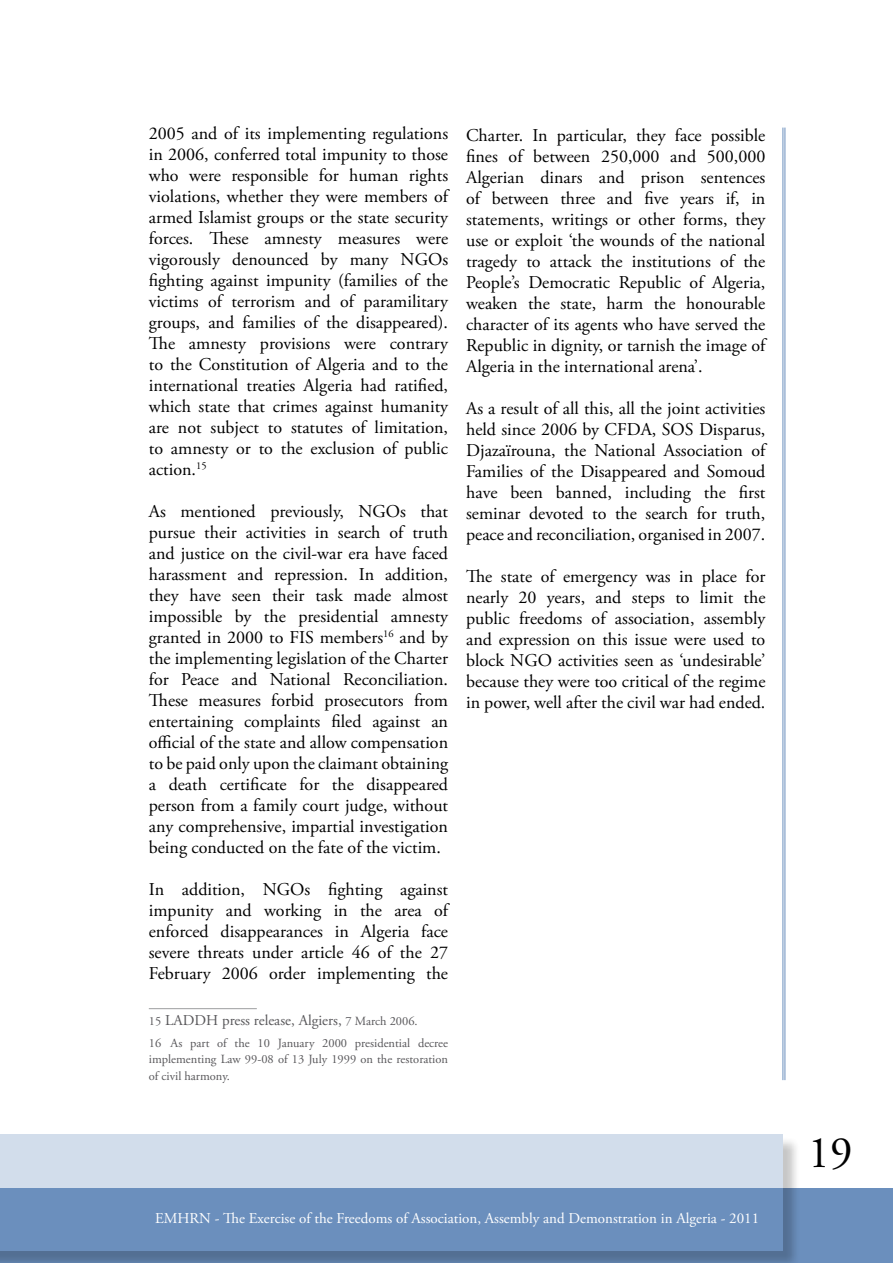
<style>
.page{position:relative;width:893px;height:1263px;background:#fff}
.page>*{position:absolute;margin:0;border:0;box-sizing:border-box;transform-origin:0 0}
.t1{font:45px "Adobe Garamond Pro";color:#000}
.t2{font:18px/21px "Adobe Garamond Pro";color:#000;text-align:justify}
.t3{font:15px "Adobe Garamond Pro";color:#fff}
.t4{font:15px "Adobe Garamond Pro";color:#58575a}
.t5{font:12.45px/16.8px "Adobe Garamond Pro";color:#58575a;text-align:justify}
.s1{font-size:12.45px}
</style>
<div class="page">
<hr style="left:784px;top:128px;width:1px;height:952px;background:#6b8fbd">
<hr style="left:782px;top:128px;width:1px;height:952px;background:#6b8fbd">
<div style="left:0;top:1188px;width:893px;height:75px;background:#6b8fbd"></div>
<div style="left:0;top:1136px;width:801px;height:127px;background:#000;opacity:.75"></div>
<svg style="left:0;top:1134px;width:782px;height:117px"></svg>
<hr style="left:149px;top:1008px;width:108px;height:1px;background:#9c9e9f">
<p class="t2" style="left:149px;top:123px;width:301px">2005 and of its implementing regulations in 2006, conferred total impunity to those who were responsible for human rights violations, whether they were members of armed Islamist groups or the state security forces. These amnesty measures were vigorously denounced by many NGOs fighting against impunity (families of the victims of terrorism and of paramilitary groups, and families of the disappeared).<br>The amnesty provisions were contrary to the Constitution of Algeria and to the international treaties Algeria had ratified, which state that crimes against humanity are not subject to statutes of limitation, to amnesty or to the exclusion of public action.<sup>15</sup></p>
<p class="t2" style="left:149px;top:501px;width:301px">As mentioned previously, NGOs that pursue their activities in search of truth and justice on the civil-war era have faced harassment and repression. In addition, they have seen their task made almost impossible by the presidential amnesty granted in 2000 to FIS members<sup>16</sup> and by the implementing legislation of the Charter for Peace and National Reconciliation.<br>These measures forbid prosecutors from entertaining complaints filed against an official of the state and allow compensation to be paid only upon the claimant obtaining a death certificate for the disappeared person from a family court judge, without any comprehensive, impartial investigation being conducted on the fate of the victim.</p>
<p class="t2" style="left:149px;top:880px;width:301px">In addition, NGOs fighting against impunity and working in the area of enforced disappearances in Algeria face severe threats under article 46 of the 27<br>February 2006 order implementing the</p>
<p class="t4" style="left:149px;top:1012px;width:270px"><span class="s1">15</span> LADDH press release, Algiers, <span class="s1">7 March 2006.</span></p>
<p class="t5" style="left:149px;top:1034px;width:301px">16 As part of the 10 January 2000 presidential decree implementing Law 99-08 of 13 July 1999 on the restoration of civil harmony.</p>
<p class="t2" style="left:466px;top:125px;width:301px">Charter. In particular, they face possible fines of between 250,000 and 500,000<br>Algerian dinars and prison sentences of between three and five years if, in statements, writings or other forms, they use or exploit ‘the wounds of the national tragedy to attack the institutions of the People’s Democratic Republic of Algeria, weaken the state, harm the honourable character of its agents who have served the Republic in dignity, or tarnish the image of Algeria in the international arena’.</p>
<p class="t2" style="left:466px;top:398px;width:301px">As a result of all this, all the joint activities held since 2006 by CFDA, SOS Disparus, Djazaïrouna, the National Association of Families of the Disappeared and Somoud have been banned, including the first seminar devoted to the search for truth, peace and reconciliation, organised in 2007.</p>
<p class="t2" style="left:466px;top:566px;width:301px">The state of emergency was in place for nearly 20 years, and steps to limit the public freedoms of association, assembly and expression on this issue were used to block NGO activities seen as ‘undesirable’ because they were too critical of the regime in power, well after the civil war had ended.</p>
<p class="t3" style="left:155px;top:1209px;width:606px">EMHRN - The Exercise of the Freedoms of Association, Assembly and Demonstration in Algeria - 2011</p>
<h1 class="t1" style="left:808px;top:1126px;width:46px">19</h1>
</div>
